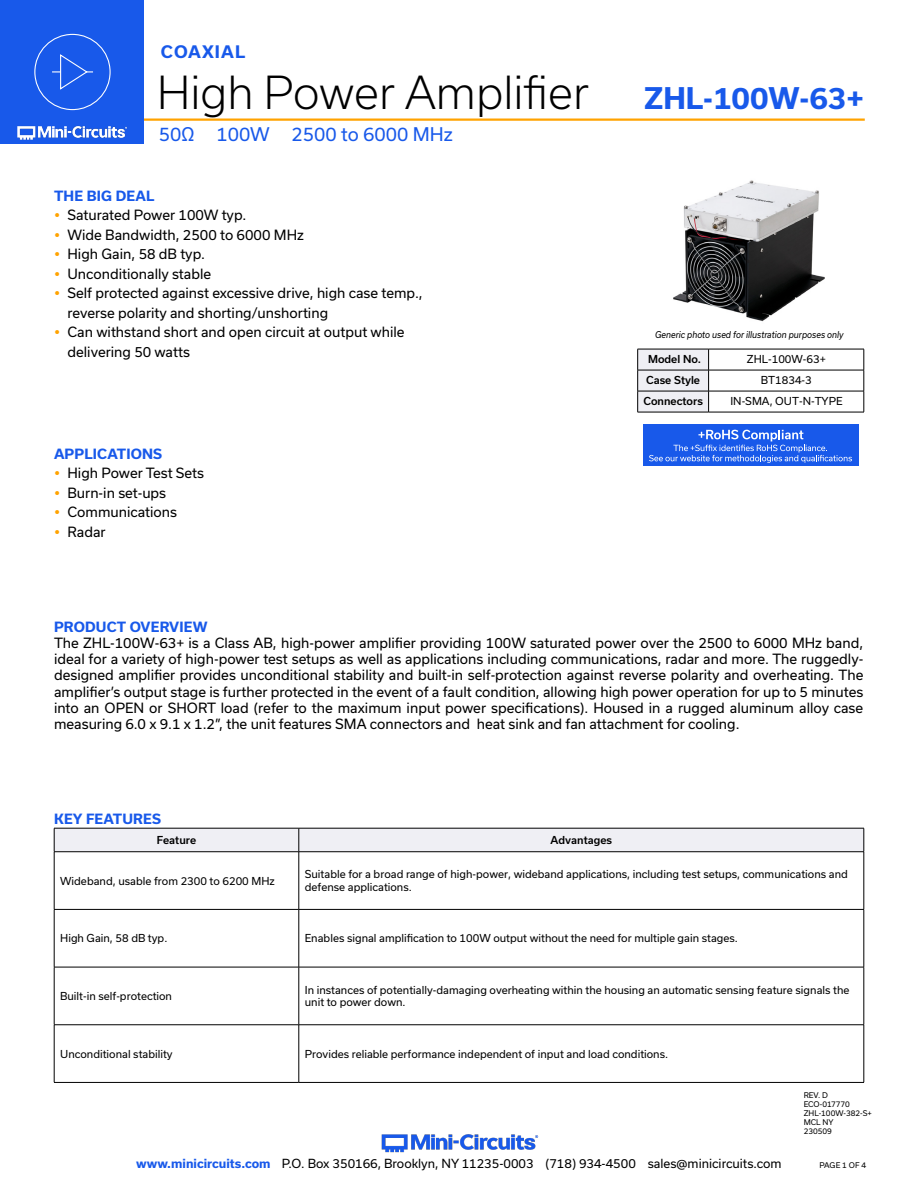
<style>
.page{position:relative;width:918px;height:1188px;background:#fff}
.page>*{position:absolute;margin:0;border:0;box-sizing:border-box;transform-origin:0 0}
.t1{font:300 43.5px "Usual";color:#000}
.t2{font:700 28.5px "Usual";color:#1859ea}
.t3{font:18px "Usual";color:#1859ea}
.t4{font:700 16.5px "Usual";letter-spacing:.065em;color:#1859ea}
.Regular_Copy{font:13.5px/16.2px "Usual";color:#000}
.Blue_Headers{font:700 13.5px "Usual";letter-spacing:.015em;color:#1859ea}
.t5{font:12px "Usual";color:#000}
.Table_Body_Left_Just{font:10.5px/12.6px "Usual";color:#000}
.Table_Header_Center{font:500 10.5px "Usual";color:#000}
.Table_Body_Center{font:10.5px "Usual";color:#000}
.t6{font:italic 9px "Usual";color:#000;scale:.9 1}
.Revision{font:7.5px "Usual";color:#000}
.s1{font-weight:700;color:#1859ea}
</style>
<div class="page">
<img style="left:381px;top:1134px;width:158px;height:19px">
<hr style="left:112px;top:118px;width:753px;height:3px;background:#ffa300">
<div style="left:0;top:0;width:144px;height:144px;background:#1859ea"></div>
<img style="left:17px;top:120px;width:128px;height:20px">
<div style="left:34px;top:34px;width:77px;height:76px;border:1px solid #fff;border-radius:50%"></div>
<svg style="left:52px;top:54px;width:41px;height:36px"></svg>
<img style="left:673px;top:180px;width:152px;height:142px">
<div style="left:54px;top:828px;width:811px;height:24px;background:#efeff4"></div>
<hr style="left:54px;top:851px;width:245px;height:1px;background:#000">
<hr style="left:54px;top:852px;width:1px;height:57px;background:#000">
<hr style="left:299px;top:851px;width:565px;height:1px;background:#000">
<hr style="left:299px;top:852px;width:1px;height:57px;background:#000">
<hr style="left:864px;top:852px;width:1px;height:57px;background:#000">
<hr style="left:54px;top:909px;width:245px;height:1px;background:#000">
<hr style="left:54px;top:910px;width:1px;height:57px;background:#000">
<hr style="left:299px;top:909px;width:565px;height:1px;background:#000">
<hr style="left:299px;top:910px;width:1px;height:57px;background:#000">
<hr style="left:864px;top:910px;width:1px;height:57px;background:#000">
<hr style="left:54px;top:967px;width:245px;height:1px;background:#000">
<hr style="left:54px;top:967px;width:1px;height:58px;background:#000">
<hr style="left:299px;top:967px;width:565px;height:1px;background:#000">
<hr style="left:299px;top:967px;width:1px;height:58px;background:#000">
<hr style="left:864px;top:967px;width:1px;height:58px;background:#000">
<hr style="left:54px;top:1025px;width:245px;height:1px;background:#000">
<hr style="left:54px;top:1025px;width:1px;height:57px;background:#000">
<hr style="left:299px;top:1025px;width:565px;height:1px;background:#000">
<hr style="left:299px;top:1025px;width:1px;height:57px;background:#000">
<hr style="left:864px;top:1025px;width:1px;height:57px;background:#000">
<hr style="left:54px;top:1082px;width:245px;height:1px;background:#000">
<hr style="left:299px;top:1082px;width:565px;height:1px;background:#000">
<hr style="left:708px;top:349px;width:156px;height:1px;background:#000">
<hr style="left:709px;top:370px;width:155px;height:1px;background:#000">
<hr style="left:709px;top:391px;width:155px;height:1px;background:#000">
<svg style="left:637px;top:349px;width:72px;height:63px"></svg>
<svg style="left:864px;top:349px;width:1px;height:63px"></svg>
<hr style="left:638px;top:412px;width:71px;height:1px;background:#000">
<hr style="left:709px;top:412px;width:155px;height:1px;background:#000">
<div style="left:643px;top:424px;width:216px;height:42px;background:#1859ea"></div>
<svg style="left:649px;top:430px;width:203px;height:33px"></svg>
<p class="t4" style="left:161px;top:42px;width:86px">COAXIAL</p>
<h1 class="t1" style="left:157px;top:68px;width:433px">High Power Amplifier</h1>
<h2 class="t2" style="left:644px;top:82px;width:221px">ZHL-100W-63+</h2>
<h3 class="t3" style="left:159px;top:124px;width:296px">50Ω 100W 2500 to 6000 MHz</h3>
<p class="Blue_Headers" style="left:54px;top:188px;width:102px">THE BIG DEAL</p>
<p class="Regular_Copy" style="left:68px;top:207px;width:180px">Saturated Power 100W typ.</p>
<p class="Regular_Copy" style="left:68px;top:226px;width:238px">Wide Bandwidth, 2500 to 6000 MHz</p>
<p class="Regular_Copy" style="left:68px;top:246px;width:139px">High Gain, 58 dB typ.</p>
<p class="Regular_Copy" style="left:68px;top:265px;width:145px">Unconditionally stable</p>
<p class="Regular_Copy" style="left:68px;top:283px;width:357px;line-height:19.5px">Self protected against excessive drive, high case temp., reverse polarity and shorting/unshorting</p>
<p class="Regular_Copy" style="left:68px;top:322px;width:339px;line-height:19.5px">Can withstand short and open circuit at output while delivering 50 watts</p>
<p class="Blue_Headers" style="left:54px;top:446px;width:110px">APPLICATIONS</p>
<p class="Regular_Copy" style="left:68px;top:465px;width:138px">High Power Test Sets</p>
<p class="Regular_Copy" style="left:68px;top:484px;width:100px">Burn-in set-ups</p>
<p class="Regular_Copy" style="left:68px;top:504px;width:111px">Communications</p>
<p class="Regular_Copy" style="left:68px;top:523px;width:40px">Radar</p>
<p class="t6" style="left:655px;top:330px;width:211px">Generic photo used for illustration purposes only</p>
<p class="Table_Header_Center" style="left:648px;top:354px;width:55px">Model No.</p>
<p class="Table_Body_Center" style="left:747px;top:354px;width:80px">ZHL-100W-63+</p>
<p class="Table_Header_Center" style="left:646px;top:375px;width:55px">Case Style</p>
<p class="Table_Body_Center" style="left:761px;top:375px;width:52px">BT1834-3</p>
<p class="Table_Header_Center" style="left:643px;top:396px;width:61px">Connectors</p>
<p class="Table_Body_Center" style="left:730px;top:396px;width:114px">IN-SMA, OUT-N-TYPE</p>
<p class="Blue_Headers" style="left:54px;top:619px;width:155px">PRODUCT OVERVIEW</p>
<p class="Regular_Copy" style="left:54px;top:635px;width:811px;text-align:justify">The ZHL-100W-63+ is a Class AB, high-power amplifier providing 100W saturated power over the 2500 to 6000 MHz band, ideal for a variety of high-power test setups as well as applications including communications, radar and more. The ruggedly&shy;designed amplifier provides unconditional stability and built-in self-protection against reverse polarity and overheating. The amplifier’s output stage is further protected in the event of a fault condition, allowing high power operation for up to 5 minutes into an OPEN or SHORT load (refer to the maximum input power specifications). Housed in a rugged aluminum alloy case measuring 6.0 x 9.1 x 1.2”, the unit features SMA connectors and heat sink and fan attachment for cooling.</p>
<p class="Blue_Headers" style="left:54px;top:811px;width:108px">KEY FEATURES</p>
<p class="Table_Header_Center" style="left:157px;top:834px;width:41px">Feature</p>
<p class="Table_Header_Center" style="left:551px;top:834px;width:63px">Advantages</p>
<p class="Table_Body_Left_Just" style="left:60px;top:874px;width:216px">Wideband, usable from 2300 to 6200 MHz</p>
<p class="Table_Body_Left_Just" style="left:305px;top:868px;width:545px">Suitable for a broad range of high-power, wideband applications, including test setups, communications and defense applications.</p>
<p class="Table_Body_Left_Just" style="left:60px;top:932px;width:109px">High Gain, 58 dB typ.</p>
<p class="Table_Body_Left_Just" style="left:305px;top:932px;width:435px">Enables signal amplification to 100W output without the need for multiple gain stages.</p>
<p class="Table_Body_Left_Just" style="left:60px;top:990px;width:113px">Built-in self-protection</p>
<p class="Table_Body_Left_Just" style="left:305px;top:983px;width:546px">In instances of potentially-damaging overheating within the housing an automatic sensing feature signals the unit to power down.</p>
<p class="Table_Body_Left_Just" style="left:60px;top:1047px;width:114px">Unconditional stability</p>
<p class="Table_Body_Left_Just" style="left:305px;top:1047px;width:365px">Provides reliable performance independent of input and load conditions.</p>
<p class="Revision" style="left:804px;top:1091px;width:26px">REV. D</p>
<p class="Revision" style="left:804px;top:1100px;width:48px">ECO-017770</p>
<p class="Revision" style="left:804px;top:1109px;width:70px">ZHL-100W-382-S+</p>
<p class="Revision" style="left:804px;top:1118px;width:31px">MCL NY</p>
<p class="Revision" style="left:804px;top:1127px;width:30px">230509</p>
<p class="t5" style="left:136px;top:1157px;width:647px"><span class="s1">www.minicircuits.com</span> P.O. Box 350166, Brooklyn, NY 11235-0003 (718) 934-4500 sales@minicircuits.com</p>
<p class="Revision" style="left:819px;top:1161px;width:48px">PAGE 1 OF 4</p>
</div>
